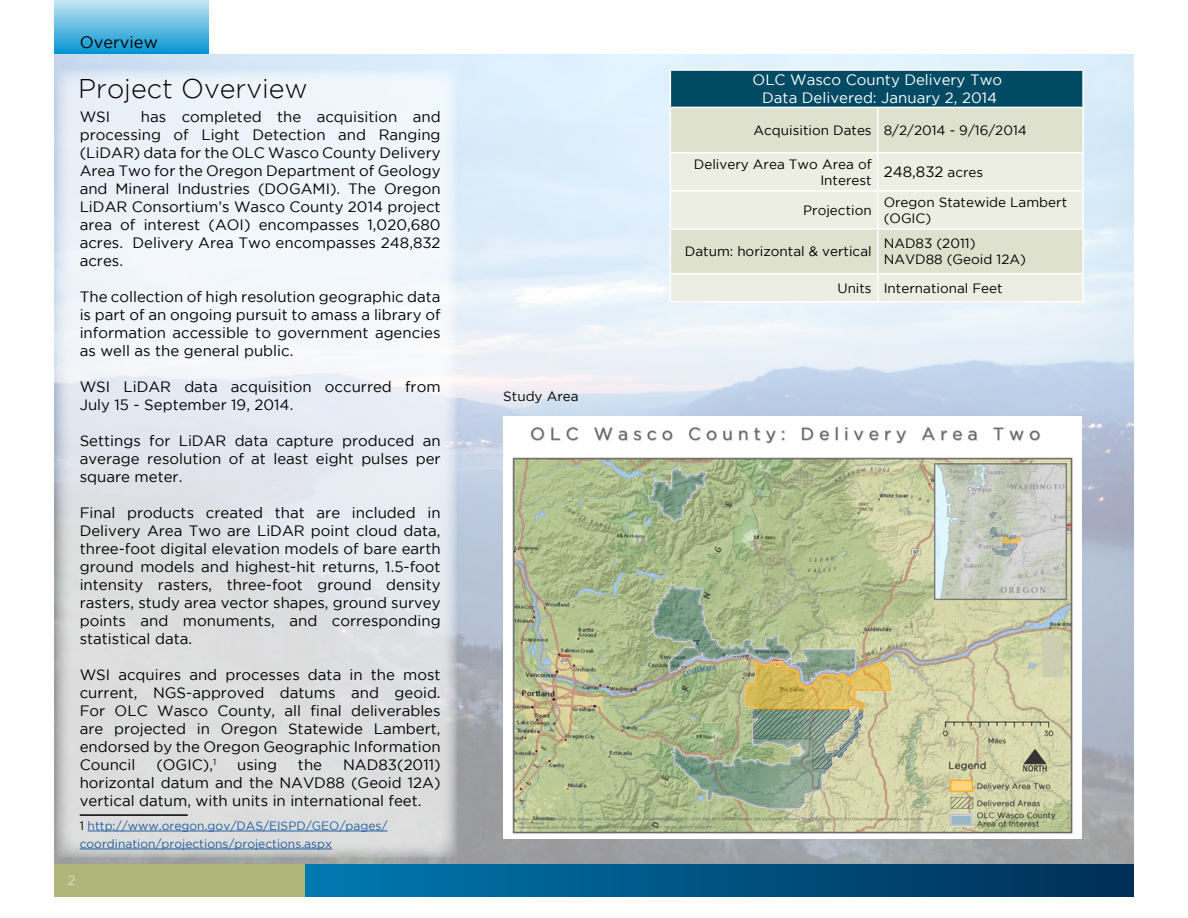
<style>
.page{position:relative;width:1188px;height:918px;background:#fff}
.page>*{position:absolute;margin:0;border:0;box-sizing:border-box;transform-origin:0 0}
.t1{font:300 27px "Gotham";color:#000}
.t2{font:16.5px "Gotham";color:#000}
.t3{font:15px/18px "Gotham";color:#000;text-align:justify}
.t4{font:15px/18px "Gotham";color:#fff;text-align:center}
.t5{font:13.5px/16.2px "Gotham";color:#000}
.t6{font:13.5px "Gotham";color:#dfe1cf}
.t7{font:12px/18px "Gotham";color:#215e9e}
.s1{color:#000}
.s2{font-size:13.5px}
</style>
<div class="page">
<svg style="left:304px;top:864px;width:830px;height:32px;background:#005382"></svg>
<div style="left:54px;top:864px;width:250px;height:32px;background:#b0b579"></div>
<div style="left:54px;top:0;width:154px;height:54px;background:linear-gradient(to bottom,#c6e6f4,#0795d1)"></div>
<svg style="left:56px;top:69px;width:401px;height:789px"></svg>
<hr style="left:80px;top:814px;width:108px;height:2px;background:#000">
<hr style="left:88px;top:831px;width:300px;height:1px;background:#215e9e">
<hr style="left:80px;top:849px;width:252px;height:1px;background:#215e9e">
<div style="left:670px;top:70px;width:413px;height:37px;background:#004a64"></div>
<div style="left:671px;top:108px;width:411px;height:44px;background:#dfe1cf"></div>
<svg style="left:671px;top:154px;width:411px;height:147px;background:#e8eadd"></svg>
<hr style="left:670px;top:190px;width:208px;height:2px;background:#fff">
<hr style="left:878px;top:190px;width:206px;height:2px;background:#fff">
<hr style="left:877px;top:192px;width:1px;height:36px;background:#fff">
<hr style="left:670px;top:228px;width:208px;height:2px;background:#fff">
<hr style="left:878px;top:228px;width:206px;height:2px;background:#fff">
<hr style="left:877px;top:230px;width:1px;height:43px;background:#fff">
<svg style="left:877px;top:274px;width:1px;height:27px"></svg>
<hr style="left:877px;top:108px;width:1px;height:44px;background:#fff">
<hr style="left:877px;top:154px;width:1px;height:36px;background:#fff">
<hr style="left:670px;top:69px;width:208px;height:2px;background:#fff">
<hr style="left:670px;top:71px;width:1px;height:36px;background:#fff">
<hr style="left:878px;top:69px;width:206px;height:2px;background:#fff">
<hr style="left:1082px;top:71px;width:2px;height:36px;background:#fff">
<hr style="left:670px;top:273px;width:208px;height:1px;background:#fff">
<hr style="left:878px;top:273px;width:206px;height:1px;background:#fff">
<img style="left:512px;top:426px;width:561px;height:408px">
<p class="t2" style="left:80px;top:33px;width:80px">Overview</p>
<h1 class="t1" style="left:78px;top:73px;width:231px">Project Overview</h1>
<p class="t3" style="left:80px;top:107px;width:32px">WSI</p>
<p class="t3" style="left:80px;top:107px;width:362px;text-indent:61px">has completed the acquisition and processing of Light Detection and Ranging (LiDAR) data for the OLC Wasco County Delivery Area Two for the Oregon Department of Geology and Mineral Industries (DOGAMI). The Oregon LiDAR Consortium’s Wasco County 2014 project area of interest (AOI) encompasses 1,020,680 acres. Delivery Area Two encompasses 248,832 acres.</p>
<p class="t3" style="left:80px;top:287px;width:362px">The collection of high resolution geographic data is part of an ongoing pursuit to amass a library of information accessible to government agencies as well as the general public.</p>
<p class="t3" style="left:80px;top:377px;width:362px">WSI LiDAR data acquisition occurred from<br>July 15 - September 19, 2014.</p>
<p class="t3" style="left:80px;top:431px;width:362px">Settings for LiDAR data capture produced an average resolution of at least eight pulses per square meter.</p>
<p class="t3" style="left:80px;top:503px;width:362px">Final products created that are included in Delivery Area Two are LiDAR point cloud data, three-foot digital elevation models of bare earth ground models and highest-hit returns, 1.5-foot intensity rasters, three-foot ground density rasters, study area vector shapes, ground survey points and monuments, and corresponding statistical data.</p>
<p class="t3" style="left:80px;top:665px;width:362px">WSI acquires and processes data in the most current, NGS-approved datums and geoid.<br>For OLC Wasco County, all final deliverables are projected in Oregon Statewide Lambert, endorsed by the Oregon Geographic Information Council</p>
<p class="t3" style="left:156px;top:755px;width:61px">(OGIC),<sup>1</sup></p>
<p class="t3" style="left:237px;top:755px;width:41px">using</p>
<p class="t3" style="left:298px;top:755px;width:26px">the</p>
<p class="t3" style="left:80px;top:755px;width:362px;text-indent:263px">NAD83(2011) horizontal datum and the NAVD88 (Geoid 12A) vertical datum, with units in international feet.</p>
<p class="t7" style="left:80px;top:816px;width:309px"><span class="s1">1</span> http://www.oregon.gov/DAS/EISPD/GEO/pages/ coordination/projections/projections.aspx</p>
<p class="t6" style="left:68px;top:872px;width:10px">2</p>
<p class="t5" style="left:503px;top:388px;width:77px">Study Area</p>
<p class="t4" style="left:753px;top:71px;width:251px">OLC Wasco County Delivery Two<br>Data Delivered: January 2, 2014</p>
<p class="t5" style="left:754px;top:122px;width:275px">Acquisition Dates 8/2/2014 - 9/16/2014</p>
<p class="t5" style="left:694px;top:156px;width:179px;text-align:right">Delivery Area Two Area of<br>Interest</p>
<p class="t3" style="left:884px;top:163px;width:101px">248,832 <span class="s2">acres</span></p>
<p class="t5" style="left:803px;top:202px;width:70px">Projection</p>
<p class="t5" style="left:884px;top:194px;width:185px">Oregon Statewide Lambert (OGIC)</p>
<p class="t5" style="left:685px;top:243px;width:188px">Datum: horizontal &amp; vertical</p>
<p class="t5" style="left:884px;top:235px;width:144px">NAD83 (2011)<br>NAVD88 (Geoid 12A)</p>
<p class="t5" style="left:837px;top:280px;width:167px">Units International Feet</p>
</div>
